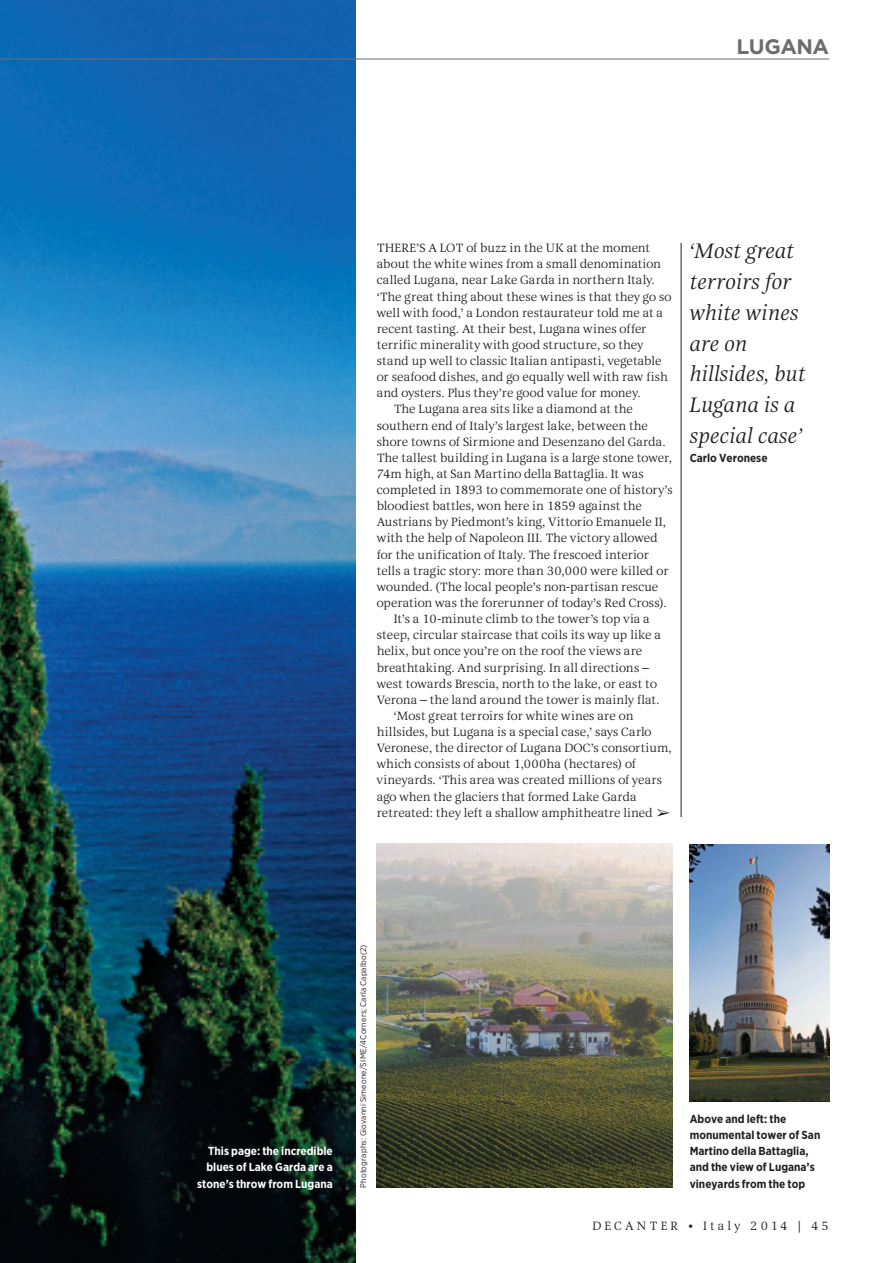
<style>
.page{position:relative;width:893px;height:1263px;background:#fff}
.page>*{position:absolute;margin:0;border:0;box-sizing:border-box;transform-origin:0 0}
._09_quote{font:italic 21px/30.8px "Alinea Serif";color:#231f20}
.t1{font:700 21px "Gotham";letter-spacing:-.02em;color:#6c6d70}
._05_indented_copy{font:12px/16.2px "Alinea Serif Normal";color:#231f20}
._04_1st_paragraph{font:12px/16.2px "Alinea Serif Normal";color:#231f20}
._05_indented_copy-2{font:12px "Alinea Serif Normal";letter-spacing:.26em;color:#231f20}
._07_caption{font:700 11.7px/16px "Gotham Narrow";color:#231f20}
._07_caption-2{font:700 11.7px/16px "Gotham Narrow";color:#fff;text-align:right}
._10_quote_byeline{font:700 11.7px "Gotham Narrow";color:#231f20}
._17_picture_credit{font:8.25px "Gotham Narrow";letter-spacing:.025em;color:#231f20}
</style>
<div class="page">
<img style="left:0;top:0;width:356px;height:1262px">
<hr style="left:0;top:59px;width:829px;height:1px;background:#6c6d70">
<img style="left:377px;top:843px;width:296px;height:345px">
<img style="left:690px;top:844px;width:139px;height:258px">
<hr style="left:681px;top:243px;width:1px;height:574px;background:#231f20">
<h1 class="t1" style="left:737px;top:34px;width:94px">LUGANA</h1>
<p class="_04_1st_paragraph" style="left:377px;top:240px;width:296px">THERE’S A LOT of buzz in the UK at the moment about the white wines from a small denomination called Lugana, near Lake Garda in northern Italy. ‘The great thing about these wines is that they go so well with food,’ a London restaurateur told me at a recent tasting. At their best, Lugana wines offer terrific minerality with good structure, so they stand up well to classic Italian antipasti, vegetable or seafood dishes, and go equally well with raw fish and oysters. Plus they’re good value for money.</p>
<p class="_05_indented_copy" style="left:377px;top:401px;width:297px;text-indent:17px">The Lugana area sits like a diamond at the southern end of Italy’s largest lake, between the shore towns of Sirmione and Desenzano del Garda.<br>The tallest building in Lugana is a large stone tower, 74m high, at San Martino della Battaglia. It was completed in 1893 to commemorate one of history’s bloodiest battles, won here in 1859 against the Austrians by Piedmont’s king, Vittorio Emanuele II, with the help of Napoleon III. The victory allowed for the unification of Italy. The frescoed interior tells a tragic story: more than 30,000 were killed or wounded. (The local people’s non-partisan rescue operation was the forerunner of today’s Red Cross).</p>
<p class="_05_indented_copy" style="left:377px;top:611px;width:286px;text-indent:17px">It’s a 10-minute climb to the tower’s top via a steep, circular staircase that coils its way up like a helix, but once you’re on the roof the views are breathtaking. And surprising. In all directions – west towards Brescia, north to the lake, or east to Verona – the land around the tower is mainly flat.</p>
<p class="_05_indented_copy" style="left:377px;top:708px;width:297px;text-indent:17px">‘Most great terroirs for white wines are on hillsides, but Lugana is a special case,’ says Carlo Veronese, the director of Lugana DOC’s consortium, which consists of about 1,000ha (hectares) of vineyards. ‘This area was created millions of years ago when the glaciers that formed Lake Garda retreated: they left a shallow amphitheatre lined</p>
<p class="_09_quote" style="left:690px;top:236px;width:118px">‘Most great terroirs for white wines are on hillsides, but<br>Lugana is a special case’</p>
<p class="_10_quote_byeline" style="left:690px;top:451px;width:79px">Carlo Veronese</p>
<p class="_07_caption-2" style="left:197px;top:1143px;width:137px">This page: the incredible blues of Lake Garda are a stone’s throw from Lugana</p>
<p class="_17_picture_credit" style="left:358px;top:1188px;width:245px;rotate:-90deg">Photographs: Giovanni Simeone/SIME/4Corners; Carla Capalbo(2)</p>
<p class="_07_caption" style="left:690px;top:1111px;width:132px">Above and left: the monumental tower of San<br>Martino della Battaglia, and the view of Lugana’s vineyards from the top</p>
<p class="_05_indented_copy-2" style="left:593px;top:1218px;width:238px">DECANTER • Italy 2014 | 45</p>
</div>
